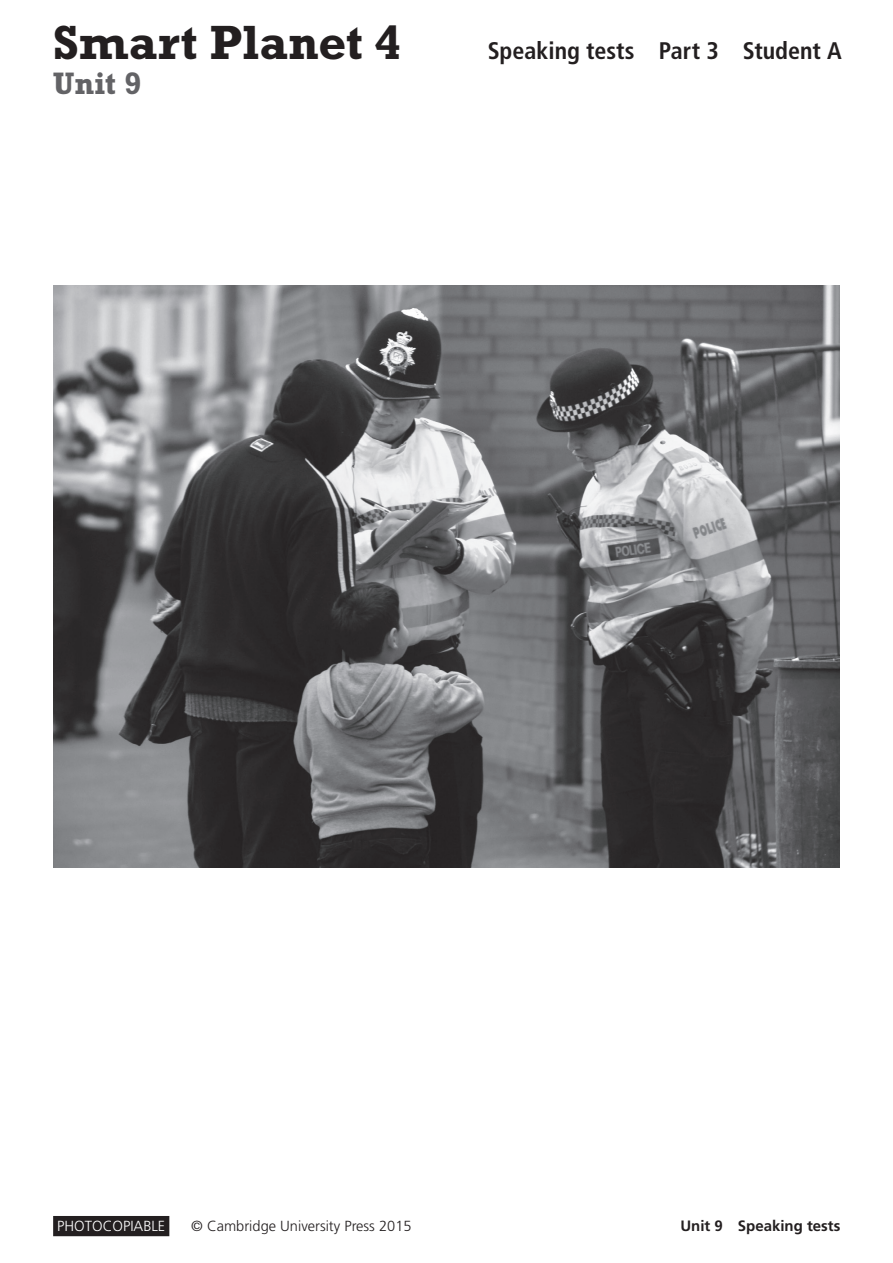
<style>
.page{position:relative;width:893px;height:1263px;background:#fff}
.page>*{position:absolute;margin:0;border:0;box-sizing:border-box;transform-origin:0 0}
.t1{font:700 48.75px "Rockwell Std";letter-spacing:.01em;color:#231f20}
.t2{font:700 31.5px "Rockwell Std";color:#636366}
.t3{font:700 condensed 24px "Frutiger LT Std";color:#231f20}
.t4{font:700 15px "Frutiger LT Std";color:#231f20}
.t5{font:300 14.7px "Frutiger LT Std";color:#231f20}
.t6{font:300 14.7px "Frutiger LT Std";color:#fff}
</style>
<div class="page">
<div style="left:53px;top:1216px;width:116px;height:20px;background:#231f20"></div>
<img style="left:53px;top:286px;width:787px;height:582px">
<h1 class="t1" style="left:53px;top:13px;width:350px">Smart Planet 4</h1>
<h2 class="t2" style="left:53px;top:65px;width:90px">Unit 9</h2>
<h3 class="t3" style="left:488px;top:36px;width:356px">Speaking tests Part 3 Student A</h3>
<p class="t6" style="left:57px;top:1218px;width:110px">PHOTOCOPIABLE</p>
<p class="t5" style="left:191px;top:1218px;width:222px">© Cambridge University Press 2015</p>
<p class="t4" style="left:680px;top:1217px;width:162px">Unit 9 Speaking tests</p>
</div>
